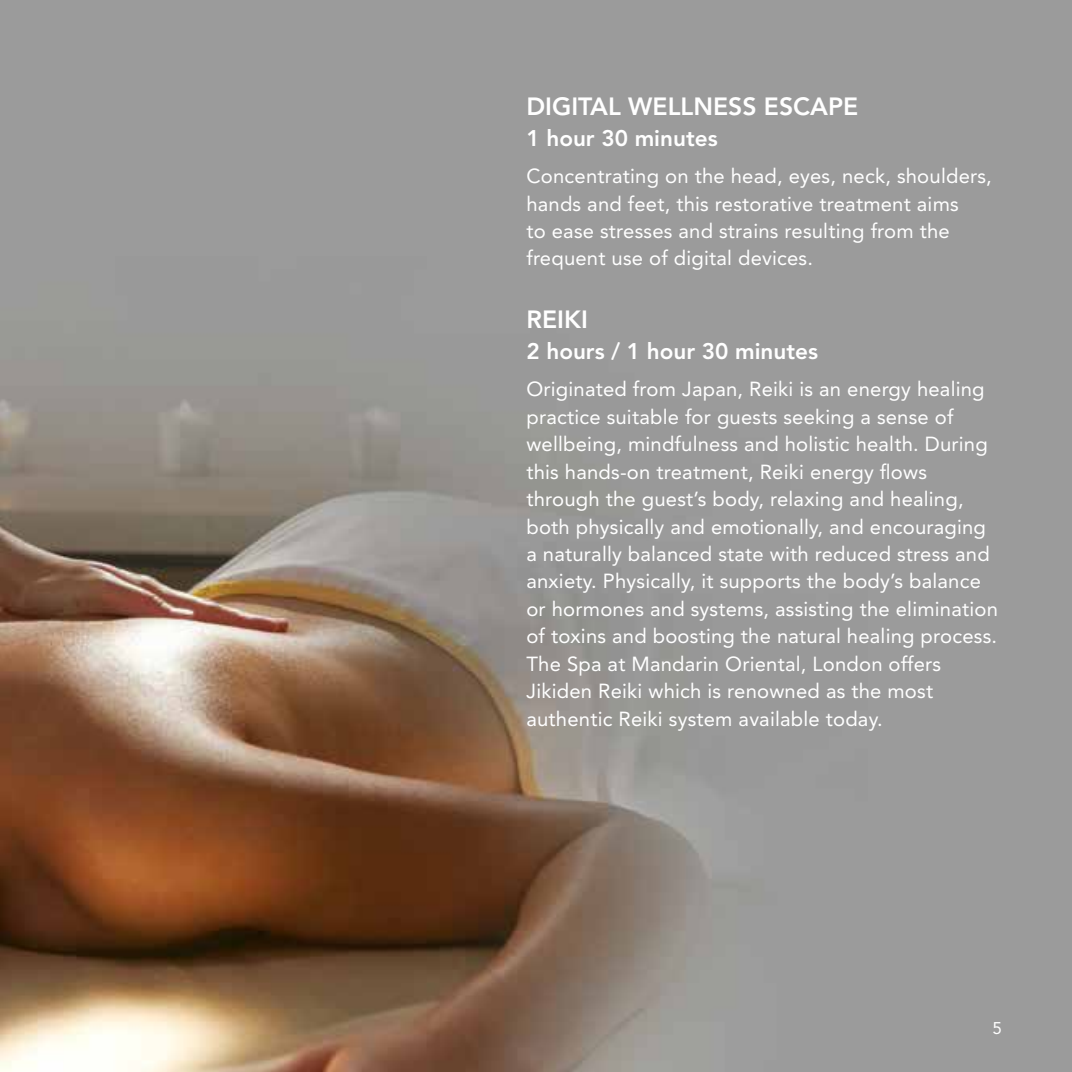
<style>
.page{position:relative;width:1072px;height:1072px;background:#fff}
.page>*{position:absolute;margin:0;border:0;box-sizing:border-box;transform-origin:0 0}
.t1{font:800 24.75px "Avenir";color:#fff}
.t2{font:800 22.5px "Avenir";color:#fff}
.t3{font:20.25px/27.4px "Avenir";letter-spacing:.01em;color:#fff}
.t4{font:16.88px "Avenir";color:#fff}
</style>
<div class="page">
<img style="left:0;top:0;width:1071px;height:1071px">
<p class="t1" style="left:526px;top:91px;width:333px">DIGITAL WELLNESS ESCAPE</p>
<p class="t2" style="left:526px;top:125px;width:193px">1 hour 30 minutes</p>
<p class="t3" style="left:526px;top:162px;width:467px">Concentrating on the head, eyes, neck, shoulders, hands and feet, this restorative treatment aims<br>to ease stresses and strains resulting from the frequent use of digital devices.</p>
<p class="t1" style="left:526px;top:304px;width:63px">REIKI</p>
<p class="t2" style="left:526px;top:338px;width:293px">2 hours / 1 hour 30 minutes</p>
<p class="t3" style="left:526px;top:375px;width:473px">Originated from Japan, Reiki is an energy healing practice suitable for guests seeking a sense of wellbeing, mindfulness and holistic health. During this hands-on treatment, Reiki energy flows through the guest’s body, relaxing and healing, both physically and emotionally, and encouraging a naturally balanced state with reduced stress and anxiety. Physically, it supports the body’s balance or hormones and systems, assisting the elimination of toxins and boosting the natural healing process.<br>The Spa at Mandarin Oriental, London offers Jikiden Reiki which is renowned as the most authentic Reiki system available today.</p>
<p class="t4" style="left:992px;top:1018px;width:11px">5</p>
</div>
